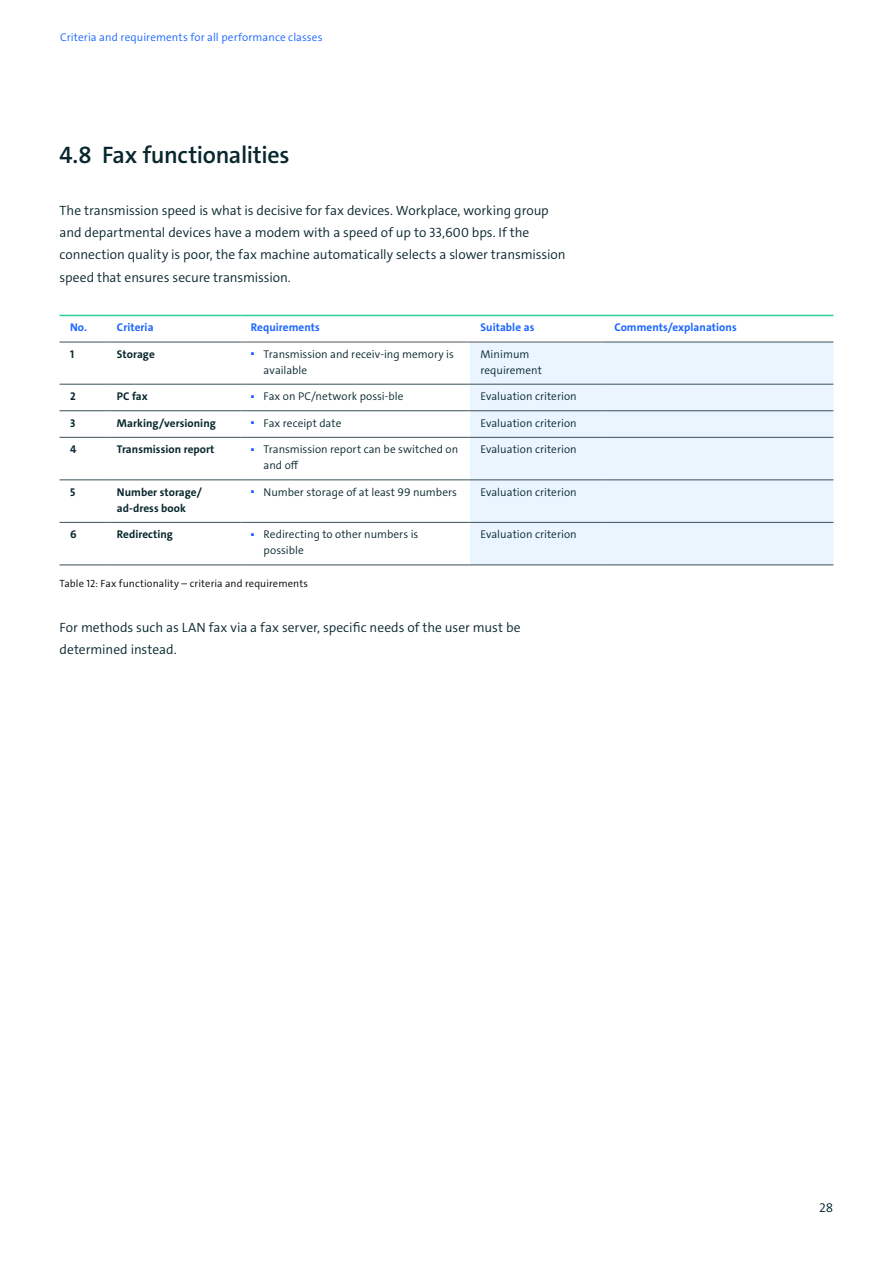
<style>
.page{position:relative;width:893px;height:1263px;background:#fff}
.page>*{position:absolute;margin:0;border:0;box-sizing:border-box;transform-origin:0 0}
.t1{font:600 24px "The Sans C4 s";letter-spacing:-.015em;color:#07262d}
.t2{font:300 13.5px/22.4px "The Sans C4 s";color:#07262d}
.t3{font:300 11.25px/15.9px "The Sans C4 s";letter-spacing:.005em;color:#07262d}
.t4{font:700 11.25px/15.9px "The Sans C4 s";letter-spacing:.005em;color:#07262d}
.t5{font:700 11.25px "The Sans C4 s";letter-spacing:.005em;color:#1964ff}
.t6{font:300 11.25px "The Sans C4 s";letter-spacing:.01em;color:#1964ff}
.t7{font:300 10.5px "The Sans C4 s";letter-spacing:.01em;color:#000}
.t8{font:300 4.2px "The Sans C4 s";color:#1964ff}
</style>
<div class="page">
<svg style="left:60px;top:316px;width:773px;height:206px"></svg>
<svg style="left:106px;top:316px;width:498px;height:26px"></svg>
<div style="left:470px;top:343px;width:363px;height:221px;background:#ebf5ff"></div>
<hr style="left:60px;top:384px;width:46px;height:1px;background:#395157">
<hr style="left:106px;top:384px;width:134px;height:1px;background:#395157">
<hr style="left:240px;top:384px;width:230px;height:1px;background:#395157">
<hr style="left:470px;top:384px;width:134px;height:1px;background:#395157">
<hr style="left:604px;top:384px;width:229px;height:1px;background:#395157">
<hr style="left:60px;top:410px;width:46px;height:1px;background:#395157">
<hr style="left:106px;top:410px;width:134px;height:1px;background:#395157">
<hr style="left:240px;top:410px;width:230px;height:1px;background:#395157">
<hr style="left:470px;top:410px;width:134px;height:1px;background:#395157">
<hr style="left:604px;top:410px;width:229px;height:1px;background:#395157">
<hr style="left:60px;top:437px;width:46px;height:1px;background:#395157">
<hr style="left:106px;top:437px;width:134px;height:1px;background:#395157">
<hr style="left:240px;top:437px;width:230px;height:1px;background:#395157">
<hr style="left:470px;top:437px;width:134px;height:1px;background:#395157">
<hr style="left:604px;top:437px;width:229px;height:1px;background:#395157">
<hr style="left:60px;top:479px;width:46px;height:1px;background:#395157">
<hr style="left:106px;top:479px;width:134px;height:1px;background:#395157">
<hr style="left:240px;top:479px;width:230px;height:1px;background:#395157">
<hr style="left:470px;top:479px;width:134px;height:1px;background:#395157">
<hr style="left:604px;top:479px;width:229px;height:1px;background:#395157">
<hr style="left:60px;top:522px;width:46px;height:1px;background:#395157">
<hr style="left:106px;top:522px;width:134px;height:1px;background:#395157">
<hr style="left:240px;top:522px;width:230px;height:1px;background:#395157">
<hr style="left:470px;top:522px;width:134px;height:1px;background:#395157">
<hr style="left:604px;top:522px;width:229px;height:1px;background:#395157">
<hr style="left:60px;top:564px;width:46px;height:1px;background:#395157">
<hr style="left:106px;top:564px;width:134px;height:1px;background:#395157">
<hr style="left:240px;top:564px;width:230px;height:1px;background:#395157">
<hr style="left:470px;top:564px;width:134px;height:1px;background:#395157">
<hr style="left:604px;top:564px;width:229px;height:1px;background:#395157">
<hr style="left:60px;top:315px;width:46px;height:1px;background:#28d296">
<hr style="left:106px;top:315px;width:134px;height:1px;background:#28d296">
<hr style="left:240px;top:315px;width:230px;height:1px;background:#28d296">
<hr style="left:470px;top:315px;width:134px;height:1px;background:#28d296">
<hr style="left:604px;top:315px;width:229px;height:1px;background:#28d296">
<hr style="left:60px;top:342px;width:46px;height:1px;background:#395157">
<hr style="left:106px;top:342px;width:134px;height:1px;background:#395157">
<hr style="left:604px;top:342px;width:229px;height:1px;background:#395157">
<hr style="left:240px;top:342px;width:230px;height:1px;background:#565655">
<hr style="left:470px;top:342px;width:134px;height:1px;background:#565655">
<p class="t6" style="left:60px;top:30px;width:264px">Criteria and requirements for all performance classes</p>
<h1 class="t1" style="left:60px;top:139px;width:231px">4.8 Fax functionalities</h1>
<p class="t2" style="left:60px;top:199px;width:507px">The transmission speed is what is decisive for fax devices. Workplace, working group and departmental devices have a modem with a speed of up to 33,600 bps. If the connection quality is poor, the fax machine automatically selects a slower transmission speed that ensures secure transmission.</p>
<p class="t5" style="left:70px;top:320px;width:18px">No.</p>
<p class="t5" style="left:117px;top:320px;width:38px">Criteria</p>
<p class="t5" style="left:251px;top:320px;width:70px">Requirements</p>
<p class="t5" style="left:480px;top:320px;width:55px">Suitable as</p>
<p class="t5" style="left:614px;top:320px;width:124px">Comments/explanations</p>
<p class="t4" style="left:70px;top:346px;width:6px">1</p>
<p class="t4" style="left:117px;top:346px;width:39px">Storage</p>
<p class="t8" style="left:251px;top:351px;width:5px">◼</p>
<p class="t3" style="left:264px;top:346px;width:192px">Transmission and receiv-ing memory is available</p>
<p class="t3" style="left:480px;top:346px;width:63px">Minimum requirement</p>
<p class="t4" style="left:70px;top:388px;width:7px">2</p>
<p class="t4" style="left:117px;top:388px;width:32px">PC fax</p>
<p class="t8" style="left:251px;top:393px;width:5px">◼</p>
<p class="t3" style="left:264px;top:388px;width:141px">Fax on PC/network possi-ble</p>
<p class="t3" style="left:480px;top:388px;width:98px">Evaluation criterion</p>
<p class="t4" style="left:70px;top:415px;width:7px">3</p>
<p class="t4" style="left:117px;top:415px;width:100px">Marking/versioning</p>
<p class="t8" style="left:251px;top:420px;width:5px">◼</p>
<p class="t3" style="left:264px;top:415px;width:79px">Fax receipt date</p>
<p class="t3" style="left:480px;top:415px;width:98px">Evaluation criterion</p>
<p class="t4" style="left:70px;top:442px;width:8px">4</p>
<p class="t4" style="left:117px;top:442px;width:99px">Transmission report</p>
<p class="t8" style="left:251px;top:446px;width:5px">◼</p>
<p class="t3" style="left:264px;top:442px;width:196px">Transmission report can be switched on and off</p>
<p class="t3" style="left:480px;top:442px;width:98px">Evaluation criterion</p>
<p class="t4" style="left:70px;top:484px;width:7px">5</p>
<p class="t4" style="left:117px;top:484px;width:87px">Number storage/ ad-dress book</p>
<p class="t8" style="left:251px;top:489px;width:5px">◼</p>
<p class="t3" style="left:264px;top:484px;width:195px">Number storage of at least 99 numbers</p>
<p class="t3" style="left:480px;top:484px;width:98px">Evaluation criterion</p>
<p class="t4" style="left:70px;top:527px;width:8px">6</p>
<p class="t4" style="left:117px;top:527px;width:58px">Redirecting</p>
<p class="t8" style="left:251px;top:532px;width:5px">◼</p>
<p class="t3" style="left:264px;top:527px;width:156px">Redirecting to other numbers is possible</p>
<p class="t3" style="left:480px;top:527px;width:98px">Evaluation criterion</p>
<p class="t7" style="left:60px;top:577px;width:250px">Table 12: Fax functionality – criteria and requirements</p>
<p class="t2" style="left:60px;top:616px;width:463px">For methods such as LAN fax via a fax server, specific needs of the user must be determined instead.</p>
<p class="t2" style="left:819px;top:1196px;width:16px">28</p>
</div>
